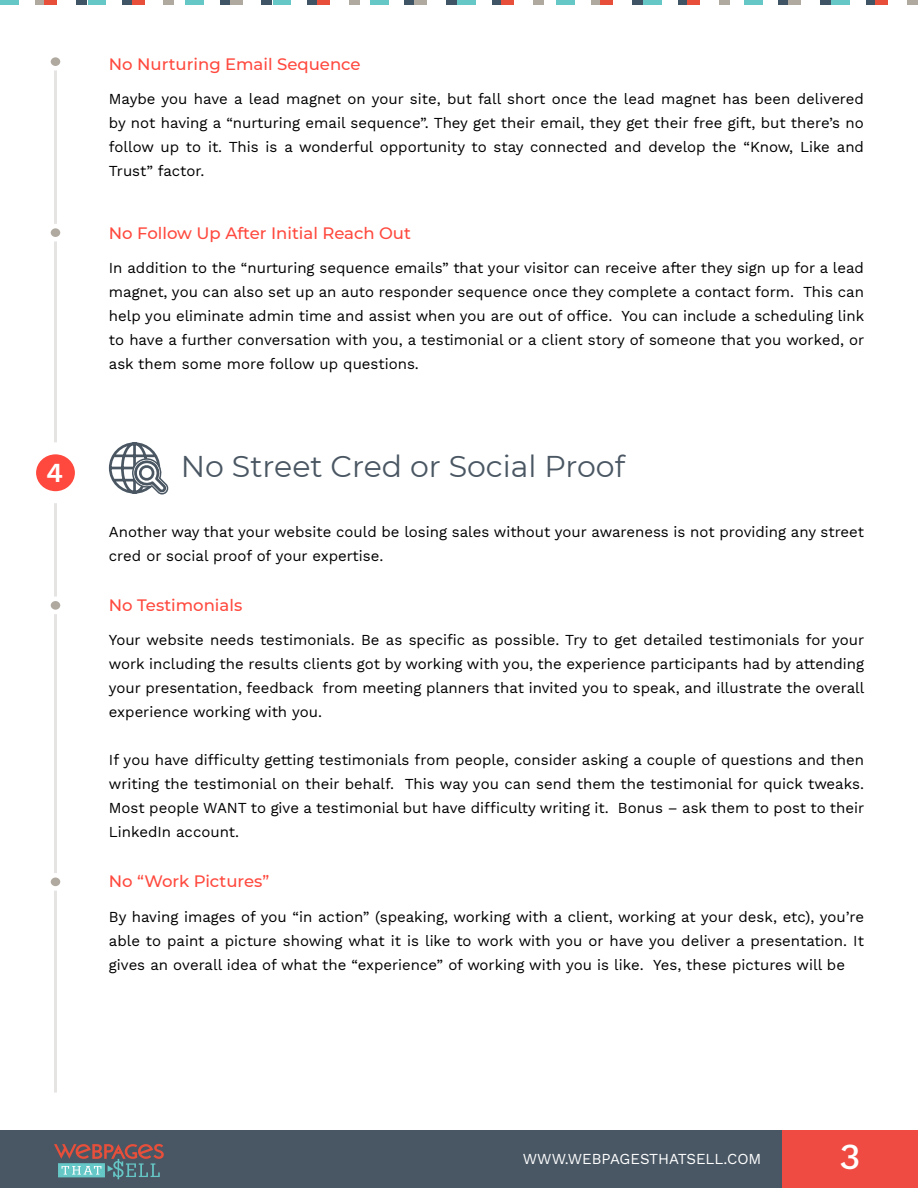
<style>
.page{position:relative;width:918px;height:1188px;background:#fff}
.page>*{position:absolute;margin:0;border:0;box-sizing:border-box;transform-origin:0 0}
.t1{font:500 36px "Work Sans";color:#fff}
.Heading{font:30px "Montserrat";color:#4a5763}
.Number_-_Circle{font:600 27px "Work Sans";color:#fff}
.Sub_Heading{font:500 16.5px "Montserrat";color:#ff493e}
.t2{font:15px/24px "Work Sans";color:#000;text-align:justify}
.t3{font:15px "Work Sans";color:#fff}
</style>
<div class="page">
<div style="left:0;top:1131px;width:918px;height:57px;background:#495764"></div>
<div style="left:782px;top:1131px;width:136px;height:57px;background:#ef4b42"></div>
<hr style="left:87px;top:0;width:19px;height:4px;background:#66c7c7">
<hr style="left:163px;top:0;width:11px;height:4px;background:#b0a9a0">
<hr style="left:122px;top:0;width:10px;height:4px;background:#3f5465">
<hr style="left:132px;top:0;width:13px;height:4px;background:#e84f3b">
<hr style="left:0;top:0;width:19px;height:4px;background:#66c7c7">
<hr style="left:76px;top:0;width:11px;height:4px;background:#3f5465">
<hr style="left:35px;top:0;width:10px;height:4px;background:#b0a9a0">
<hr style="left:45px;top:0;width:12px;height:4px;background:#e84f3b">
<hr style="left:272px;top:0;width:19px;height:4px;background:#66c7c7">
<hr style="left:349px;top:0;width:11px;height:4px;background:#b0a9a0">
<hr style="left:307px;top:0;width:10px;height:4px;background:#3f5465">
<hr style="left:317px;top:0;width:13px;height:4px;background:#e84f3b">
<hr style="left:185px;top:0;width:19px;height:4px;background:#66c7c7">
<hr style="left:262px;top:0;width:10px;height:4px;background:#3f5465">
<hr style="left:220px;top:0;width:10px;height:4px;background:#3f5465">
<hr style="left:230px;top:0;width:13px;height:4px;background:#b0a9a0">
<hr style="left:457px;top:0;width:19px;height:4px;background:#66c7c7">
<hr style="left:533px;top:0;width:11px;height:4px;background:#b0a9a0">
<svg style="left:492px;top:0;width:9px;height:4px"></svg>
<hr style="left:501px;top:0;width:13px;height:4px;background:#e84f3b">
<hr style="left:370px;top:0;width:19px;height:4px;background:#66c7c7">
<hr style="left:446px;top:0;width:11px;height:4px;background:#3f5465">
<svg style="left:405px;top:0;width:9px;height:4px"></svg>
<hr style="left:414px;top:0;width:13px;height:4px;background:#b0a9a0">
<hr style="left:643px;top:0;width:19px;height:4px;background:#66c7c7">
<hr style="left:719px;top:0;width:11px;height:4px;background:#b0a9a0">
<svg style="left:678px;top:0;width:9px;height:4px"></svg>
<hr style="left:687px;top:0;width:13px;height:4px;background:#e84f3b">
<hr style="left:556px;top:0;width:19px;height:4px;background:#66c7c7">
<hr style="left:632px;top:0;width:11px;height:4px;background:#3f5465">
<svg style="left:591px;top:0;width:9px;height:4px"></svg>
<hr style="left:600px;top:0;width:13px;height:4px;background:#e84f3b">
<hr style="left:831px;top:0;width:19px;height:4px;background:#66c7c7">
<hr style="left:907px;top:0;width:11px;height:4px;background:#b0a9a0">
<svg style="left:866px;top:0;width:9px;height:4px"></svg>
<hr style="left:875px;top:0;width:13px;height:4px;background:#e84f3b">
<hr style="left:744px;top:0;width:19px;height:4px;background:#66c7c7">
<hr style="left:820px;top:0;width:11px;height:4px;background:#3f5465">
<svg style="left:779px;top:0;width:9px;height:4px"></svg>
<hr style="left:788px;top:0;width:13px;height:4px;background:#b0a9a0">
<svg style="left:54px;top:1144px;width:110px;height:35px"></svg>
<hr style="left:54px;top:54px;width:3px;height:1039px;background:#e6e3e3">
<svg style="left:48px;top:55px;width:15px;height:13px"></svg>
<div style="left:46px;top:53px;width:19px;height:17px;border:4px solid #fff;border-radius:50%"></div>
<svg style="left:48px;top:226px;width:15px;height:13px"></svg>
<div style="left:46px;top:224px;width:19px;height:18px;border:4px solid #fff;border-radius:50%"></div>
<svg style="left:48px;top:599px;width:15px;height:13px"></svg>
<div style="left:46px;top:597px;width:19px;height:17px;border:4px solid #fff;border-radius:50%"></div>
<svg style="left:48px;top:875px;width:15px;height:13px"></svg>
<div style="left:46px;top:873px;width:19px;height:18px;border:4px solid #fff;border-radius:50%"></div>
<svg style="left:108px;top:442px;width:61px;height:53px"></svg>
<svg style="left:30px;top:448px;width:51px;height:49px"></svg>
<div style="left:24px;top:442px;width:63px;height:61px;border:12px solid #fff;border-radius:50%"></div>
<p class="Number_-_Circle" style="left:46px;top:453px;width:19px">4</p>
<p class="Sub_Heading" style="left:109px;top:53px;width:253px">No Nurturing Email Sequence</p>
<p class="t2" style="left:109px;top:87px;width:757px">Maybe you have a lead magnet on your site, but fall short once the lead magnet has been delivered by not having a “nurturing email sequence”. They get their email, they get their free gift, but there’s no follow up to it. This is a wonderful opportunity to stay connected and develop the “Know, Like and Trust” factor.</p>
<p class="Sub_Heading" style="left:109px;top:221px;width:304px">No Follow Up After Initial Reach Out</p>
<p class="t2" style="left:109px;top:255px;width:757px">In addition to the “nurturing sequence emails” that your visitor can receive after they sign up for a lead magnet, you can also set up an auto responder sequence once they complete a contact form. This can help you eliminate admin time and assist when you are out of office. You can include a scheduling link to have a further conversation with you, a testimonial or a client story of someone that you worked, or ask them some more follow up questions.</p>
<p class="Heading" style="left:181px;top:446px;width:445px">No Street Cred or Social Proof</p>
<p class="t2" style="left:109px;top:519px;width:757px">Another way that your website could be losing sales without your awareness is not providing any street cred or social proof of your expertise.</p>
<p class="Sub_Heading" style="left:109px;top:593px;width:135px">No Testimonials</p>
<p class="t2" style="left:109px;top:628px;width:757px">Your website needs testimonials. Be as specific as possible. Try to get detailed testimonials for your work including the results clients got by working with you, the experience participants had by attending your presentation, feedback from meeting planners that invited you to speak, and illustrate the overall experience working with you.</p>
<p class="t2" style="left:109px;top:748px;width:757px">If you have difficulty getting testimonials from people, consider asking a couple of questions and then writing the testimonial on their behalf. This way you can send them the testimonial for quick tweaks.<br>Most people WANT to give a testimonial but have difficulty writing it. Bonus – ask them to post to their LinkedIn account.</p>
<p class="Sub_Heading" style="left:109px;top:870px;width:162px">No “Work Pictures”</p>
<p class="t2" style="left:109px;top:904px;width:757px">By having images of you “in action” (speaking, working with a client, working at your desk, etc), you’re able to paint a picture showing what it is like to work with you or have you deliver a presentation. It gives an overall idea of what the “experience” of working with you is like. Yes, these pictures will be</p>
<p class="t3" style="left:523px;top:1148px;width:240px">WWW.WEBPAGESTHATSELL.COM</p>
<h1 class="t1" style="left:840px;top:1129px;width:23px">3</h1>
</div>
